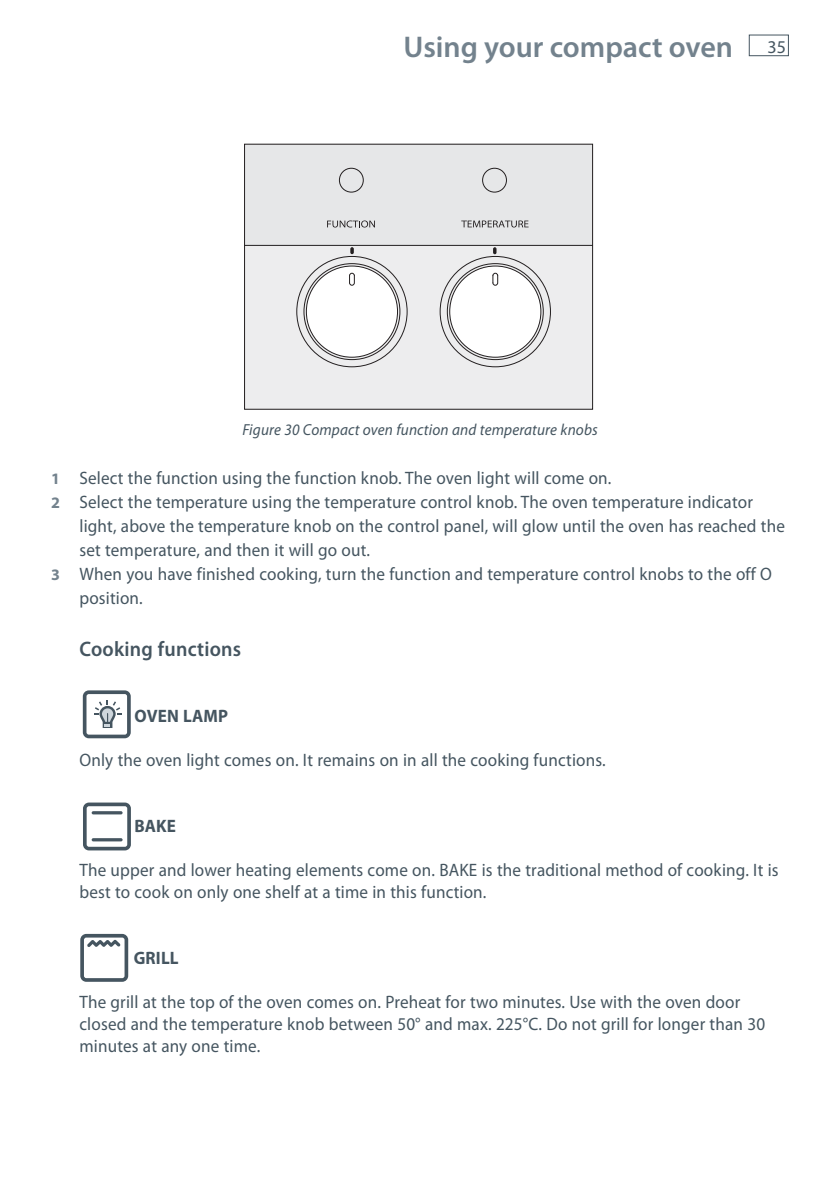
<style>
.page{position:relative;width:840px;height:1191px;background:#fff}
.page>*{position:absolute;margin:0;border:0;box-sizing:border-box;transform-origin:0 0}
.t1{font:600 30px "Myriad Pro";color:#73828d}
.t2{font:600 21px "Myriad Pro";letter-spacing:.01em;color:#455560;scale:.95 1}
.t3{font:18px/22px "Myriad Pro";letter-spacing:.01em;color:#455560;scale:.95 1}
.t4{font:700 18px "Myriad Pro";letter-spacing:.01em;color:#455560;scale:.95 1}
.t5{font:italic 16px "Myriad Pro";letter-spacing:.01em;color:#455560;scale:.95 1}
.s1{font-weight:400;font-size:18px;color:#455560}
.s2{font-weight:700;font-size:16px;color:#73828d}
</style>
<div class="page">
<div style="left:748px;top:35px;width:40px;height:21px;border:1px solid #455560"></div>
<svg style="left:83px;top:690px;width:48px;height:48px"></svg>
<svg style="left:83px;top:802px;width:48px;height:48px"></svg>
<svg style="left:80px;top:934px;width:48px;height:47px"></svg>
<div style="left:246px;top:146px;width:344px;height:262px;background:#ededee"></div>
<div style="left:339px;top:168px;width:24px;height:24px;border:1px solid #231f20;border-radius:50%"></div>
<div style="left:482px;top:168px;width:24px;height:24px;border:1px solid #231f20;border-radius:50%"></div>
<svg style="left:461px;top:220px;width:67px;height:7px"></svg>
<svg style="left:327px;top:220px;width:48px;height:7px"></svg>
<svg style="left:350px;top:248px;width:3px;height:6px"></svg>
<svg style="left:493px;top:248px;width:2px;height:6px"></svg>
<div style="left:306px;top:266px;width:91px;height:91px;background:#fff;border-radius:50%"></div>
<svg style="left:349px;top:273px;width:6px;height:13px"></svg>
<div style="left:449px;top:266px;width:91px;height:91px;background:#fff;border-radius:50%"></div>
<svg style="left:492px;top:273px;width:6px;height:13px"></svg>
<div style="left:244px;top:144px;width:348px;height:266px;border:1px solid #231f20"></div>
<h1 class="t1" style="left:403px;top:35px;width:383px">Using your compact oven <span class="s1">35</span></h1>
<p class="t5" style="left:242px;top:424px;width:375px">Figure 30 Compact oven function and temperature knobs</p>
<p class="t3" style="left:51px;top:469px;width:591px"><span class="s2">1</span> Select the function using the function knob. The oven light will come on.</p>
<p class="t3" style="left:51px;top:493px;width:739px"><span class="s2">2</span> Select the temperature using the temperature control knob. The oven temperature indicator</p>
<p class="t3" style="left:79px;top:517px;width:743px">light, above the temperature knob on the control panel, will glow until the oven has reached the</p>
<p class="t3" style="left:79px;top:541px;width:307px">set temperature, and then it will go out.</p>
<p class="t3" style="left:51px;top:565px;width:759px"><span class="s2">3</span> When you have finished cooking, turn the function and temperature control knobs to the off O</p>
<p class="t3" style="left:79px;top:589px;width:68px">position.</p>
<p class="t2" style="left:79px;top:641px;width:171px">Cooking functions</p>
<p class="t4" style="left:134px;top:709px;width:100px">OVEN LAMP</p>
<p class="t3" style="left:79px;top:751px;width:555px">Only the oven light comes on. It remains on in all the cooking functions.</p>
<p class="t4" style="left:134px;top:819px;width:45px">BAKE</p>
<p class="t3" style="left:79px;top:861px;width:737px">The upper and lower heating elements come on. BAKE is the traditional method of cooking. It is best to cook on only one shelf at a time in this function.</p>
<p class="t4" style="left:134px;top:951px;width:49px">GRILL</p>
<p class="t3" style="left:79px;top:993px;width:722px">The grill at the top of the oven comes on. Preheat for two minutes. Use with the oven door closed and the temperature knob between 50° and max. 225°C. Do not grill for longer than 30 minutes at any one time.</p>
</div>
